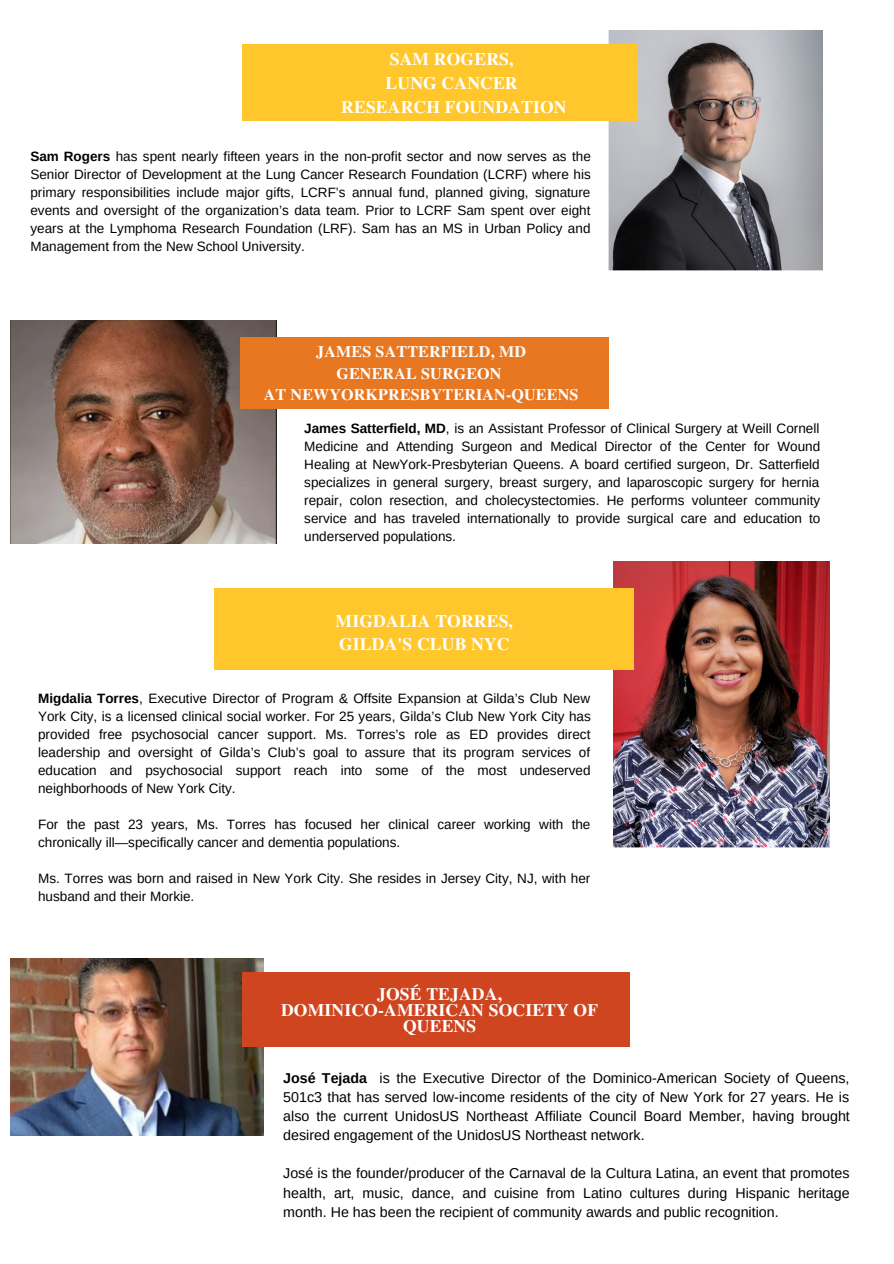
<style>
.page{position:relative;width:894px;height:1264px;background:#fff}
.page>*{position:absolute;margin:0;border:0;box-sizing:border-box;transform-origin:0 0}
.t1{font:700 17.55px/15.8px "Te X Gyre Termes";letter-spacing:.01em;color:#fff;text-align:center}
.t2{font:700 16.05px "Te X Gyre Termes";letter-spacing:.01em;color:#fff}
.t3{font:14.25px/19.2px "Arimo";color:#000;text-align:justify}
.t4{font:13.5px/18px "Arimo";color:#000;text-align:justify}
.s1{font-weight:700}
</style>
<div class="page">
<img style="left:11px;top:320px;width:265px;height:223px">
<img style="left:613px;top:561px;width:215px;height:287px">
<div style="left:240px;top:337px;width:368px;height:71px;background:#e87722"></div>
<img style="left:11px;top:958px;width:253px;height:177px">
<div style="left:242px;top:972px;width:387px;height:74px;background:#cf4520"></div>
<div style="left:215px;top:588px;width:418px;height:81px;background:#ffc72c"></div>
<img style="left:608px;top:30px;width:214px;height:241px">
<div style="left:242px;top:45px;width:395px;height:75px;background:#ffc72c"></div>
<p class="t1" style="left:389px;top:51px;width:125px">SAM ROGERS,</p>
<p class="t1" style="left:385px;top:74px;width:133px">LUNG CANCER</p>
<p class="t1" style="left:341px;top:98px;width:227px">RESEARCH FOUNDATION</p>
<p class="t4" style="left:30px;top:148px;width:561px"><span class="s1">Sam Rogers</span> has spent nearly fifteen years in the non-profit sector and now serves as the Senior Director of Development at the Lung Cancer Research Foundation (LCRF) where his primary responsibilities include major gifts, LCRF’s annual fund, planned giving, signature events and oversight of the organization’s data team. Prior to LCRF Sam spent over eight years at the Lymphoma Research Foundation (LRF). Sam has an MS in Urban Policy and Management from the New School University.</p>
<p class="t2" style="left:316px;top:339px;width:211px">JAMES SATTERFIELD, MD</p>
<p class="t2" style="left:336px;top:361px;width:166px">GENERAL SURGEON</p>
<p class="t2" style="left:264px;top:382px;width:316px">AT NEWYORKPRESBYTERIAN-QUEENS</p>
<p class="t4" style="left:304px;top:419px;width:517px"><span class="s1">James Satterfield, MD</span>, is an Assistant Professor of Clinical Surgery at Weill Cornell Medicine and Attending Surgeon and Medical Director of the Center for Wound Healing at NewYork-Presbyterian Queens. A board certified surgeon, Dr. Satterfield specializes in general surgery, breast surgery, and laparoscopic surgery for hernia repair, colon resection, and cholecystectomies. He performs volunteer community service and has traveled internationally to provide surgical care and education to underserved populations.</p>
<p class="t1" style="left:335px;top:612px;width:179px">MIGDALIA TORRES,</p>
<p class="t1" style="left:339px;top:635px;width:172px">GILDA'S CLUB NYC</p>
<p class="t4" style="left:38px;top:689px;width:554px"><span class="s1">Migdalia Torres</span>, Executive Director of Program &amp; Offsite Expansion at Gilda’s Club New York City, is a licensed clinical social worker. For 25 years, Gilda’s Club New York City has provided free psychosocial cancer support. Ms. Torres’s role as ED provides direct leadership and oversight of Gilda’s Club’s goal to assure that its program services of education and psychosocial support reach into some of the most undeserved neighborhoods of New York City.</p>
<p class="t4" style="left:38px;top:815px;width:553px">For the past 23 years, Ms. Torres has focused her clinical career working with the chronically ill—specifically cancer and dementia populations.</p>
<p class="t4" style="left:38px;top:869px;width:553px">Ms. Torres was born and raised in New York City. She resides in Jersey City, NJ, with her husband and their Morkie.</p>
<p class="t1" style="left:377px;top:985px;width:126px">JOSÉ TEJADA,</p>
<p class="t1" style="left:281px;top:1001px;width:318px">DOMINICO-AMERICAN SOCIETY OF<br>QUEENS</p>
<p class="t3" style="left:283px;top:1068px;width:568px"><span class="s1">José Tejada</span> is the Executive Director of the Dominico-American Society of Queens, 501c3 that has served low-income residents of the city of New York for 27 years. He is also the current UnidosUS Northeast Affiliate Council Board Member, having brought desired engagement of the UnidosUS Northeast network.</p>
<p class="t3" style="left:283px;top:1163px;width:567px">José is the founder/producer of the Carnaval de la Cultura Latina, an event that promotes health, art, music, dance, and cuisine from Latino cultures during Hispanic heritage month. He has been the recipient of community awards and public recognition.</p>
</div>
